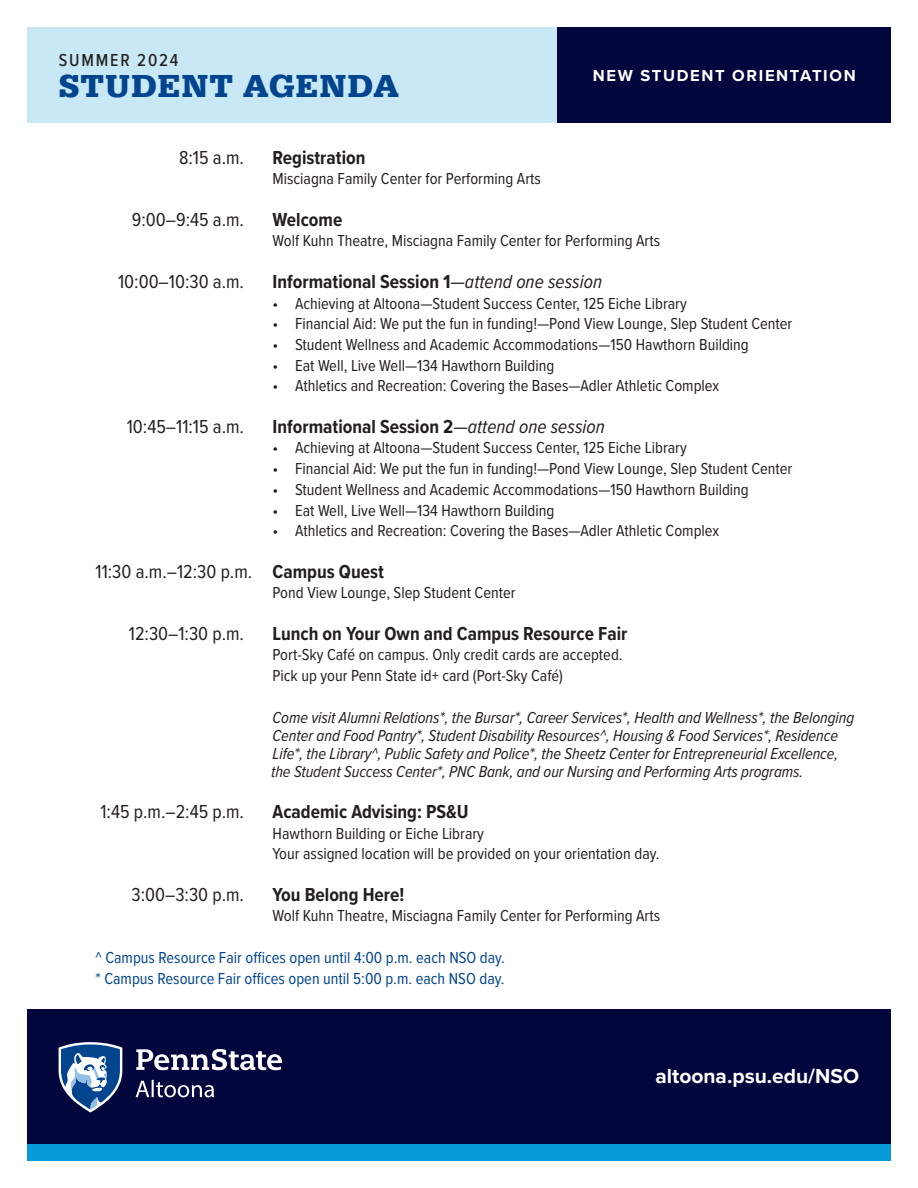
<style>
.page{position:relative;width:918px;height:1188px;background:#fff}
.page>*{position:absolute;margin:0;border:0;box-sizing:border-box;transform-origin:0 0}
.t1{font:700 33px "Serifa";letter-spacing:.03em;color:#02448d}
.t2{font:700 21px "Proxima Nova";color:#fff}
.t3{font:700 19.5px "Proxima Nova Cond";color:#231f20}
.t4{font:19.5px "Proxima Nova Cond";color:#231f20}
.t5{font:500 18px "Proxima Nova Cond";letter-spacing:.1em;color:#231f20}
.t6{font:16.5px "Proxima Nova Cond";color:#231f20}
.t7{font:italic 16.5px/18px "Proxima Nova Cond";letter-spacing:-.005em;color:#231f20}
.t8{font:16.5px "Proxima Nova Cond";color:#02448d}
.t9{font:700 16.5px "Proxima Nova";letter-spacing:.1em;color:#fff}
.s1{font-weight:400;font-style:italic}
.s2{font-weight:700}
</style>
<div class="page">
<div style="left:27px;top:1010px;width:864px;height:135px;background:#02063d"></div>
<svg style="left:59px;top:1042px;width:63px;height:70px"></svg>
<svg style="left:136px;top:1049px;width:146px;height:48px"></svg>
<div style="left:27px;top:1145px;width:864px;height:16px;background:#069ad9"></div>
<div style="left:27px;top:27px;width:864px;height:95px;background:#c8e8f6"></div>
<div style="left:558px;top:27px;width:333px;height:95px;background:#02063d"></div>
<p class="t5" style="left:59px;top:47px;width:121px">SUMMER 2024</p>
<p class="t1" style="left:59px;top:67px;width:342px">STUDENT AGENDA</p>
<p class="t9" style="left:593px;top:63px;width:264px">NEW STUDENT ORIENTATION</p>
<p class="t4" style="left:179px;top:143px;width:67px">8:15 a.m.</p>
<p class="t3" style="left:273px;top:143px;width:94px">Registration</p>
<p class="t6" style="left:273px;top:167px;width:270px">Misciagna Family Center for Performing Arts</p>
<p class="t4" style="left:132px;top:205px;width:114px">9:00–9:45 a.m.</p>
<p class="t3" style="left:273px;top:205px;width:71px">Welcome</p>
<p class="t6" style="left:273px;top:229px;width:389px">Wolf Kuhn Theatre, Misciagna Family Center for Performing Arts</p>
<p class="t4" style="left:118px;top:267px;width:127px">10:00–10:30 a.m.</p>
<p class="t3" style="left:273px;top:267px;width:331px">Informational Session 1<span class="s1">—attend one session</span></p>
<p class="t6" style="left:273px;top:291px;width:416px">• Achieving at Altoona—Student Success Center, 125 Eiche Library</p>
<p class="t6" style="left:273px;top:312px;width:521px">• Financial Aid: We put the fun in funding!—Pond View Lounge, Slep Student Center</p>
<p class="t6" style="left:273px;top:332px;width:478px">• Student Wellness and Academic Accommodations—150 Hawthorn Building</p>
<p class="t6" style="left:273px;top:353px;width:283px">• Eat Well, Live Well—134 Hawthorn Building</p>
<p class="t6" style="left:273px;top:374px;width:448px">• Athletics and Recreation: Covering the Bases—Adler Athletic Complex</p>
<p class="t4" style="left:127px;top:412px;width:119px">10:45–11:15 a.m.</p>
<p class="t3" style="left:273px;top:412px;width:334px">Informational Session 2<span class="s1">—attend one session</span></p>
<p class="t6" style="left:273px;top:436px;width:416px">• Achieving at Altoona—Student Success Center, 125 Eiche Library</p>
<p class="t6" style="left:273px;top:457px;width:521px">• Financial Aid: We put the fun in funding!—Pond View Lounge, Slep Student Center</p>
<p class="t6" style="left:273px;top:477px;width:478px">• Student Wellness and Academic Accommodations—150 Hawthorn Building</p>
<p class="t6" style="left:273px;top:498px;width:283px">• Eat Well, Live Well—134 Hawthorn Building</p>
<p class="t6" style="left:273px;top:519px;width:448px">• Athletics and Recreation: Covering the Bases—Adler Athletic Complex</p>
<p class="t4" style="left:96px;top:557px;width:290px">11:30 a.m.–12:30 p.m. <span class="s2">Campus Quest</span></p>
<p class="t6" style="left:273px;top:581px;width:245px">Pond View Lounge, Slep Student Center</p>
<p class="t4" style="left:129px;top:619px;width:117px">12:30–1:30 p.m.</p>
<p class="t3" style="left:273px;top:619px;width:356px">Lunch on Your Own and Campus Resource Fair</p>
<p class="t6" style="left:273px;top:643px;width:352px">Port-Sky Café on campus. Only credit cards are accepted.</p>
<p class="t6" style="left:273px;top:664px;width:292px">Pick up your Penn State id+ card (Port-Sky Café)</p>
<p class="t7" style="left:271px;top:707px;width:585px">Come visit Alumni Relations*, the Bursar*, Career Services*, Health and Wellness*, the Belonging Center and Food Pantry*, Student Disability Resources^, Housing &amp; Food Services*, Residence Life*, the Library^, Public Safety and Police*, the Sheetz Center for Entrepreneurial Excellence, the Student Success Center*, PNC Bank, and our Nursing and Performing Arts programs.</p>
<p class="t4" style="left:101px;top:797px;width:145px">1:45 p.m.–2:45 p.m.</p>
<p class="t3" style="left:273px;top:797px;width:198px">Academic Advising: PS&amp;U</p>
<p class="t6" style="left:273px;top:821px;width:213px">Hawthorn Building or Eiche Library</p>
<p class="t6" style="left:273px;top:842px;width:388px">Your assigned location will be provided on your orientation day.</p>
<p class="t4" style="left:132px;top:880px;width:114px">3:00–3:30 p.m.</p>
<p class="t3" style="left:273px;top:880px;width:133px">You Belong Here!</p>
<p class="t6" style="left:273px;top:904px;width:389px">Wolf Kuhn Theatre, Misciagna Family Center for Performing Arts</p>
<p class="t8" style="left:96px;top:945px;width:411px">^ Campus Resource Fair offices open until 4:00 p.m. each NSO day.</p>
<p class="t8" style="left:96px;top:966px;width:410px">* Campus Resource Fair offices open until 5:00 p.m. each NSO day.</p>
<p class="t2" style="left:656px;top:1061px;width:205px">altoona.psu.edu/NSO</p>
</div>
